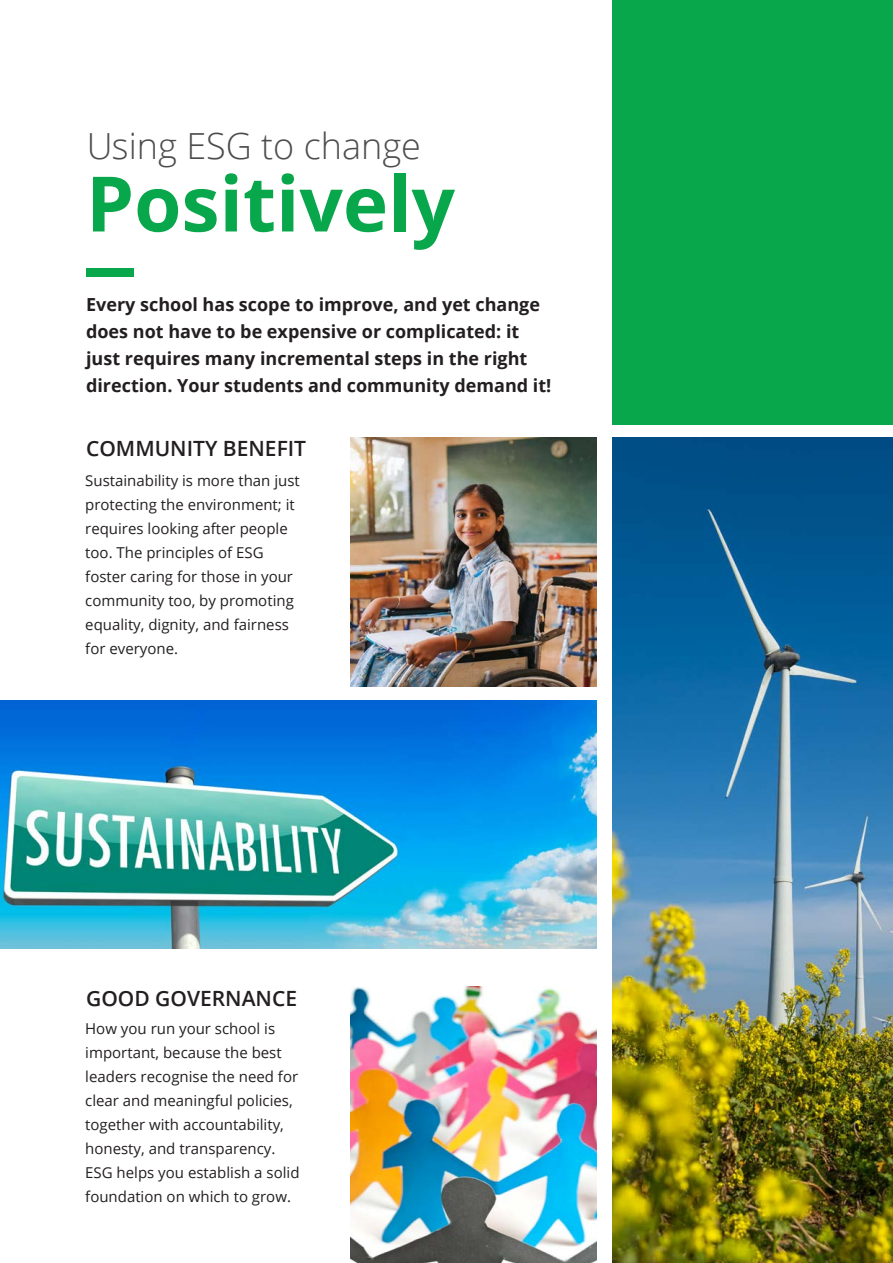
<style>
.page{position:relative;width:893px;height:1263px;background:#fff}
.page>*{position:absolute;margin:0;border:0;box-sizing:border-box;transform-origin:0 0}
._51pt_Center_Lea_48{font:700 76.5px "Open Sans";color:#08a74b}
.t1{font:300 36px "Open Sans";color:#231f20}
._10pt_Semibold_Lea_12{font:600 21px "Open Sans";color:#231f20}
._10pt_Left_Lea_18{font:700 18px/27px "Open Sans";color:#231f20}
._8pt_Semibold_Lea_15{font:15px/24px "Open Sans";color:#231f20}
</style>
<div class="page">
<img style="left:350px;top:438px;width:247px;height:248px">
<img style="left:350px;top:986px;width:247px;height:277px">
<img style="left:0;top:700px;width:597px;height:248px">
<img style="left:612px;top:438px;width:281px;height:825px">
<div style="left:612px;top:0;width:281px;height:424px;background:#08a74b"></div>
<div style="left:86px;top:268px;width:47px;height:9px;background:#08a74b"></div>
<h2 class="t1" style="left:86px;top:121px;width:336px">Using ESG to change</h2>
<p class="_51pt_Center_Lea_48" style="left:86px;top:150px;width:370px">Positively</p>
<p class="_10pt_Left_Lea_18" style="left:86px;top:291px;width:467px">Every school has scope to improve, and yet change does not have to be expensive or complicated: it just requires many incremental steps in the right direction. Your students and community demand it!</p>
<p class="_10pt_Semibold_Lea_12" style="left:86px;top:434px;width:222px">COMMUNITY BENEFIT</p>
<p class="_8pt_Semibold_Lea_15" style="left:85px;top:468px;width:216px">Sustainability is more than just protecting the environment; it requires looking after people too. The principles of ESG foster caring for those in your community too, by promoting equality, dignity, and fairness for everyone.</p>
<p class="_10pt_Semibold_Lea_12" style="left:86px;top:984px;width:212px">GOOD GOVERNANCE</p>
<p class="_8pt_Semibold_Lea_15" style="left:85px;top:1016px;width:216px">How you run your school is important, because the best leaders recognise the need for clear and meaningful policies, together with accountability, honesty, and transparency.<br>ESG helps you establish a solid foundation on which to grow.</p>
</div>
